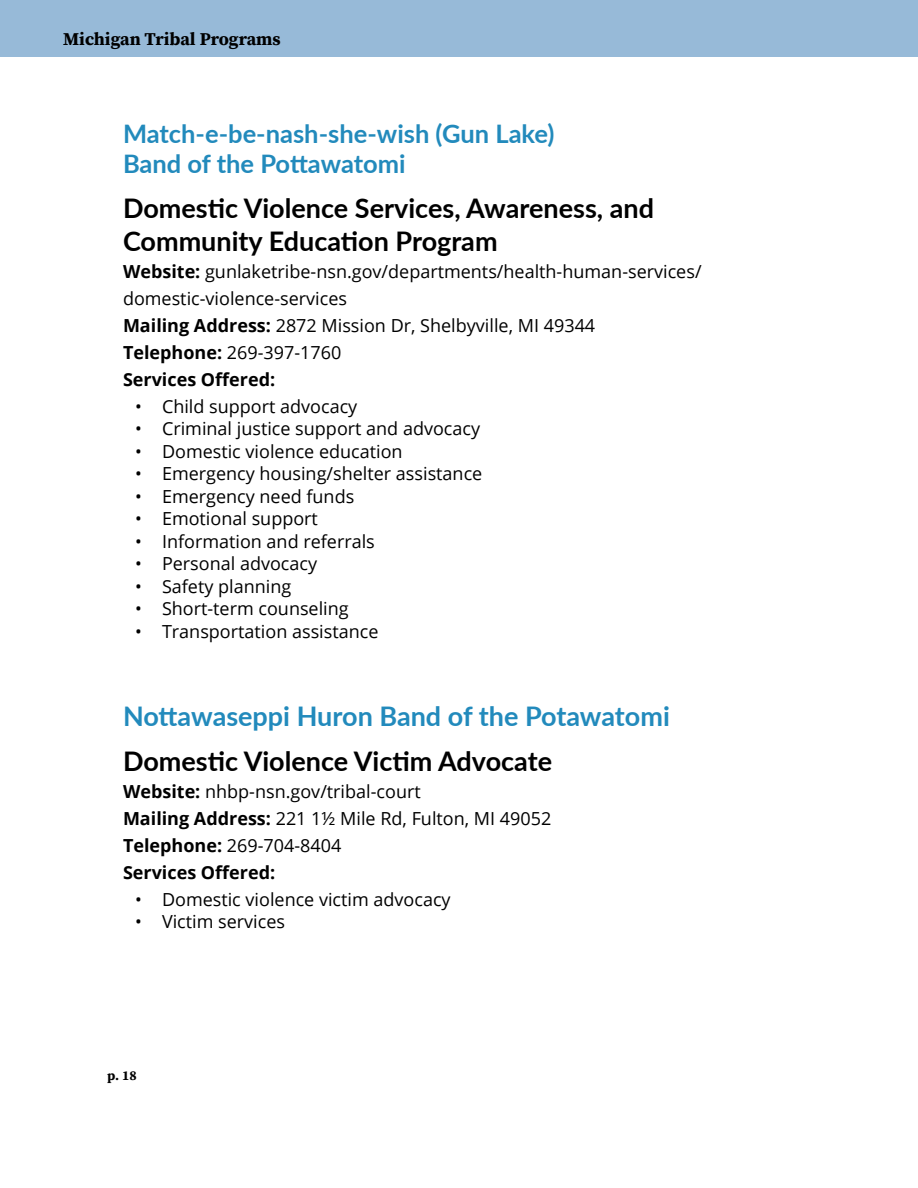
<style>
.page{position:relative;width:918px;height:1188px;background:#fff}
.page>*{position:absolute;margin:0;border:0;box-sizing:border-box;transform-origin:0 0}
.t1{font:700 27px/32.4px "Lato";color:#000}
.t2{font:700 27px "Lato";color:#228abc}
.t3{font:700 25.5px/30px "Lato";color:#228abc}
.t4{font:18px/27px "Open Sans";color:#000}
.t5{font:700 18px "Source Serif Pro";color:#000}
.t6{font:700 13.5px "Source Serif Pro";color:#000}
.s1{font-weight:700}
</style>
<div class="page">
<div style="left:0;top:0;width:918px;height:57px;background:#97bad8"></div>
<p class="t5" style="left:63px;top:27px;width:219px">Michigan Tribal Programs</p>
<h2 class="t3" style="left:123px;top:118px;width:433px">Match-e-be-nash-she-wish (Gun Lake)<br>Band of the Pottawatomi</h2>
<h1 class="t1" style="left:123px;top:191px;width:533px">Domestic Violence Services, Awareness, and<br>Community Education Program</h1>
<p class="t4" style="left:123px;top:257px;width:580px"><span class="s1">Website:</span> gunlaketribe-nsn.gov/departments/health-human-services/ domestic-violence-services<br><span class="s1">Mailing Address:</span> 2872 Mission Dr, Shelbyville, MI 49344<br><span class="s1">Telephone:</span> 269-397-1760<br><span class="s1">Services Offered:</span></p>
<p class="t4" style="left:135px;top:392px;width:224px">• Child support advocacy</p>
<p class="t4" style="left:135px;top:415px;width:347px">• Criminal justice support and advocacy</p>
<p class="t4" style="left:135px;top:437px;width:269px">• Domestic violence education</p>
<p class="t4" style="left:135px;top:460px;width:349px">• Emergency housing/shelter assistance</p>
<p class="t4" style="left:135px;top:482px;width:221px">• Emergency need funds</p>
<p class="t4" style="left:135px;top:505px;width:184px">• Emotional support</p>
<p class="t4" style="left:135px;top:527px;width:241px">• Information and referrals</p>
<p class="t4" style="left:135px;top:550px;width:184px">• Personal advocacy</p>
<p class="t4" style="left:135px;top:572px;width:158px">• Safety planning</p>
<p class="t4" style="left:135px;top:595px;width:215px">• Short-term counseling</p>
<p class="t4" style="left:135px;top:617px;width:245px">• Transportation assistance</p>
<h1 class="t2" style="left:123px;top:696px;width:548px">Nottawaseppi Huron Band of the Potawatomi</h1>
<h1 class="t1" style="left:123px;top:744px;width:431px">Domestic Violence Victim Advocate</h1>
<p class="t4" style="left:123px;top:778px;width:430px"><span class="s1">Website:</span> nhbp-nsn.gov/tribal-court<br><span class="s1">Mailing Address:</span> 221 1½ Mile Rd, Fulton, MI 49052<br><span class="s1">Telephone:</span> 269-704-8404<br><span class="s1">Services Offered:</span></p>
<p class="t4" style="left:135px;top:886px;width:317px">• Domestic violence victim advocacy</p>
<p class="t4" style="left:135px;top:908px;width:152px">• Victim services</p>
<p class="t6" style="left:107px;top:1066px;width:31px">p. 18</p>
</div>
